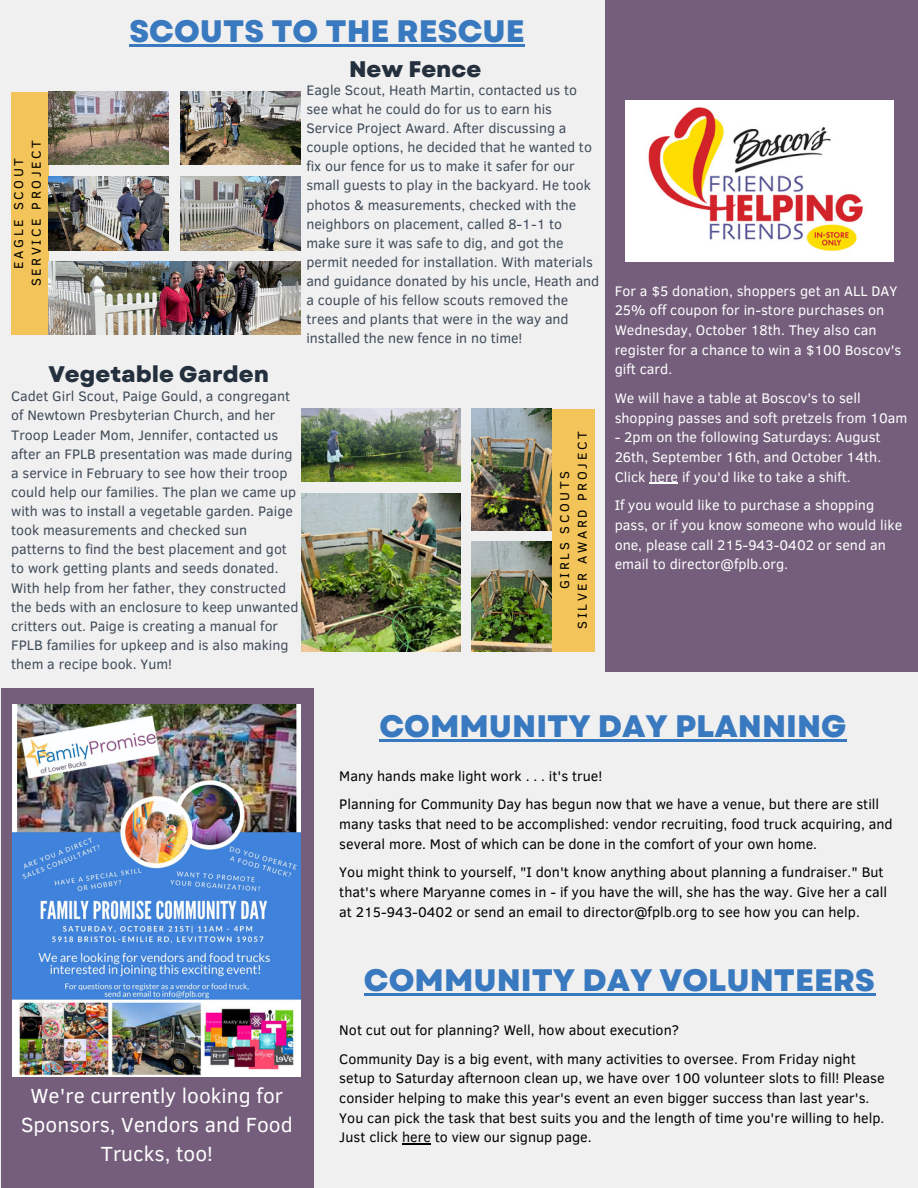
<style>
.page{position:relative;width:918px;height:1188px;background:#f1f0f0}
.page>*{position:absolute;margin:0;border:0;box-sizing:border-box;transform-origin:0 0}
.t1{font:800 31.05px "Garet";color:#3979bf}
.t2{font:800 22.5px "Garet";color:#24303d}
.t3{font:21px/29.2px "Clear Sans";color:#fff;text-align:center}
.t4{font:14.25px/19.6px "Clear Sans";color:#000}
.t5{font:14.25px/19.6px "Clear Sans";color:#fff}
.t6{font:14.1px/19.2px "Clear Sans";color:#3e4b59}
.t7{font:13.2px "Clear Sans";letter-spacing:.2em;color:#000}
</style>
<div class="page">
<img style="left:302px;top:409px;width:159px;height:73px">
<img style="left:302px;top:493px;width:159px;height:159px">
<img style="left:472px;top:409px;width:80px;height:121px">
<img style="left:472px;top:541px;width:80px;height:111px">
<hr style="left:129px;top:45px;width:396px;height:2px;background:#3979bf">
<div style="left:11px;top:92px;width:37px;height:243px;background:#f3c459"></div>
<div style="left:552px;top:409px;width:43px;height:243px;background:#f3c459"></div>
<div style="left:605px;top:0;width:313px;height:672px;background:#745e7b"></div>
<div style="left:1px;top:688px;width:313px;height:500px;background:#745e7b"></div>
<img style="left:626px;top:100px;width:268px;height:161px">
<svg style="left:649px;top:483px;width:29px;height:1px"></svg>
<img style="left:13px;top:704px;width:288px;height:372px">
<img style="left:48px;top:92px;width:121px;height:73px">
<img style="left:180px;top:92px;width:120px;height:73px">
<img style="left:48px;top:176px;width:121px;height:74px">
<img style="left:48px;top:262px;width:252px;height:73px">
<img style="left:180px;top:176px;width:120px;height:74px">
<hr style="left:379px;top:739px;width:467px;height:3px;background:#3979bf">
<hr style="left:364px;top:994px;width:511px;height:2px;background:#3979bf">
<svg style="left:402px;top:1144px;width:29px;height:1px"></svg>
<p class="t1" style="left:129px;top:9px;width:397px">SCOUTS TO THE RESCUE</p>
<p class="t7" style="left:9px;top:269px;width:112px;rotate:-90deg">EAGLE SCOUT</p>
<p class="t7" style="left:26px;top:286px;width:148px;rotate:-90deg">SERVICE PROJECT</p>
<p class="t2" style="left:48px;top:358px;width:222px">Vegetable Garden</p>
<p class="t6" style="left:11px;top:386px;width:289px">Cadet Girl Scout, Paige Gould, a congregant of Newtown Presbyterian Church, and her Troop Leader Mom, Jennifer, contacted us after an FPLB presentation was made during a service in February to see how their troop could help our families. The plan we came up with was to install a vegetable garden. Paige took measurements and checked sun patterns to find the best placement and got to work getting plants and seeds donated.<br>With help from her father, they constructed the beds with an enclosure to keep unwanted critters out. Paige is creating a manual for FPLB families for upkeep and is also making them a recipe book. Yum!</p>
<p class="t2" style="left:349px;top:52px;width:134px">New Fence</p>
<p class="t6" style="left:306px;top:80px;width:294px">Eagle Scout, Heath Martin, contacted us to see what he could do for us to earn his Service Project Award. After discussing a couple options, he decided that he wanted to fix our fence for us to make it safer for our small guests to play in the backyard. He took photos &amp; measurements, checked with the neighbors on placement, called 8-1-1 to make sure it was safe to dig, and got the permit needed for installation. With materials and guidance donated by his uncle, Heath and a couple of his fellow scouts removed the trees and plants that were in the way and installed the new fence in no time!</p>
<p class="t7" style="left:555px;top:589px;width:120px;rotate:-90deg">GIRLS SCOUTS</p>
<p class="t7" style="left:573px;top:629px;width:199px;rotate:-90deg">SILVER AWARD PROJECT</p>
<p class="t5" style="left:615px;top:280px;width:288px">For a $5 donation, shoppers get an ALL DAY 25% off coupon for in-store purchases on Wednesday, October 18th. They also can register for a chance to win a $100 Boscov's gift card.</p>
<p class="t5" style="left:615px;top:387px;width:294px">We will have a table at Boscov's to sell shopping passes and soft pretzels from 10am</p>
<p class="t5" style="left:615px;top:427px;width:268px;text-align:justify">- 2pm on the following Saturdays: August 26th, September 16th, and October 14th.<br>Click here if you'd like to take a shift.</p>
<p class="t5" style="left:615px;top:495px;width:289px">If you would like to purchase a shopping pass, or if you know someone who would like one, please call 215-943-0402 or send an email to director@fplb.org.</p>
<p class="t1" style="left:379px;top:704px;width:469px">COMMUNITY DAY PLANNING</p>
<p class="t4" style="left:339px;top:765px;width:264px">Many hands make light work . . . it's true!</p>
<p class="t4" style="left:339px;top:794px;width:555px">Planning for Community Day has begun now that we have a venue, but there are still many tasks that need to be accomplished: vendor recruiting, food truck acquiring, and several more. Most of which can be done in the comfort of your own home.</p>
<p class="t4" style="left:339px;top:862px;width:549px">You might think to yourself, "I don't know anything about planning a fundraiser." But that's where Maryanne comes in - if you have the will, she has the way. Give her a call at 215-943-0402 or send an email to director@fplb.org to see how you can help.</p>
<p class="t3" style="left:21px;top:1080px;width:273px">We're currently looking for<br>Sponsors, Vendors and Food<br>Trucks, too!</p>
<p class="t1" style="left:364px;top:958px;width:513px">COMMUNITY DAY VOLUNTEERS</p>
<p class="t4" style="left:339px;top:1019px;width:341px">Not cut out for planning? Well, how about execution?</p>
<p class="t4" style="left:339px;top:1048px;width:547px">Community Day is a big event, with many activities to oversee. From Friday night setup to Saturday afternoon clean up, we have over 100 volunteer slots to fill! Please consider helping to make this year's event an even bigger success than last year's.<br>You can pick the task that best suits you and the length of time you're willing to help.<br>Just click here to view our signup page.</p>
</div>
